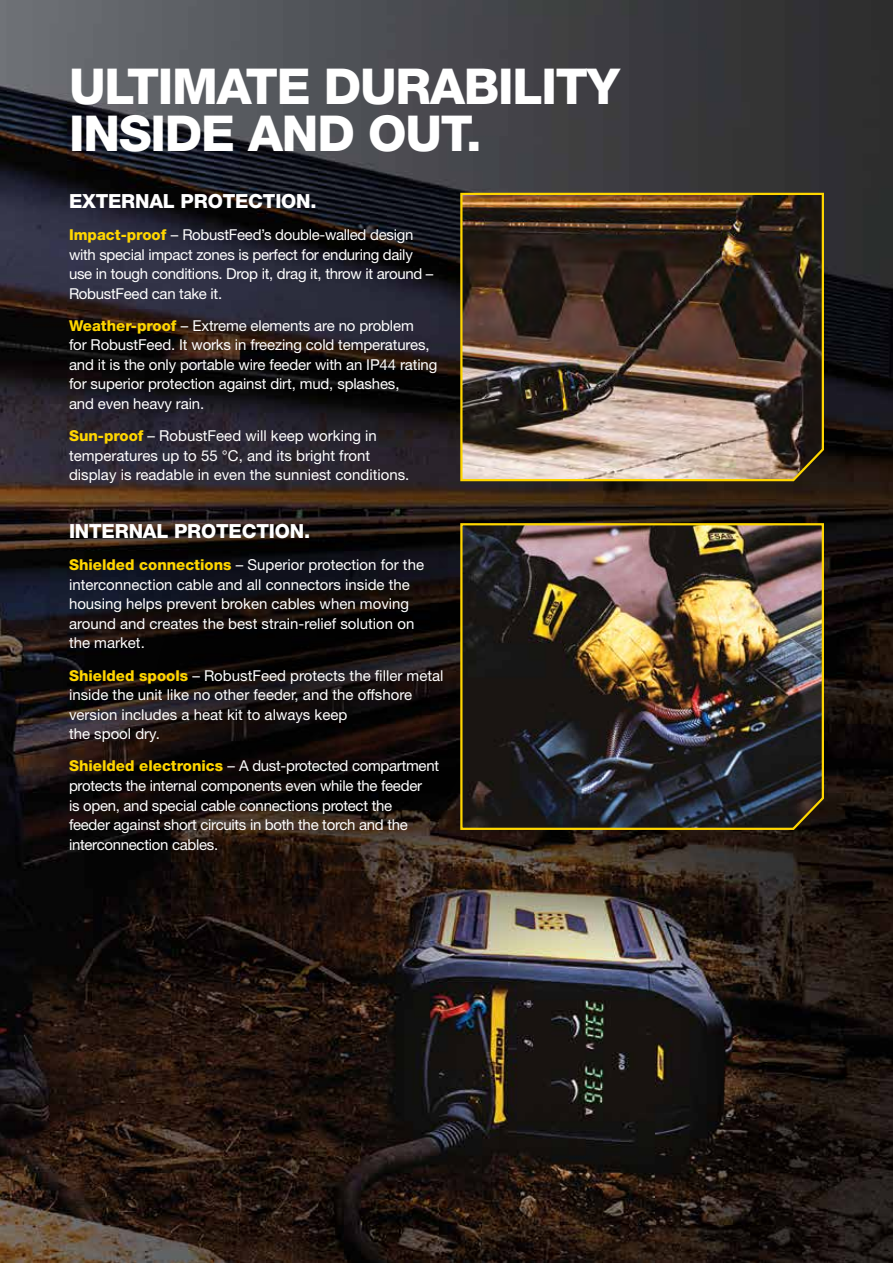
<style>
.page{position:relative;width:893px;height:1263px;background:#fff}
.page>*{position:absolute;margin:0;border:0;box-sizing:border-box;transform-origin:0 0}
.t1{font:800 49.5px/46.5px "Helvetica Neue LT Std";letter-spacing:-.025em;color:#fff}
.t2{font:800 19.5px "Helvetica Neue LT Std";letter-spacing:-.01em;color:#fff}
.t3{font:15px/19.5px "Helvetica Neue LT Std";letter-spacing:-.01em;color:#fff}
.s1{font-weight:800;color:#ffd600}
</style>
<div class="page">
<img style="left:0;top:0;width:893px;height:1263px">
<svg style="left:62px;top:474px;width:419px;height:419px;background:#160f0e"></svg>
<img style="left:459px;top:522px;width:366px;height:309px">
<img style="left:459px;top:192px;width:366px;height:290px">
<h1 class="t1" style="left:69px;top:63px;width:552px">ULTIMATE DURABILITY<br>INSIDE AND OUT.</h1>
<h2 class="t2" style="left:69px;top:189px;width:249px">EXTERNAL PROTECTION.</h2>
<p class="t3" style="left:69px;top:225px;width:366px"><span class="s1">Impact-proof</span> – RobustFeed’s double-walled design with special impact zones is perfect for enduring daily use in tough conditions. Drop it, drag it, throw it around – RobustFeed can take it.</p>
<p class="t3" style="left:69px;top:316px;width:370px"><span class="s1">Weather-proof</span> – Extreme elements are no problem<br>for RobustFeed. It works in freezing cold temperatures, and it is the only portable wire feeder with an IP44 rating for superior protection against dirt, mud, splashes,<br>and even heavy rain.</p>
<p class="t3" style="left:69px;top:426px;width:342px"><span class="s1">Sun-proof</span> – RobustFeed will keep working in temperatures up to 55 °C, and its bright front display is readable in even the sunniest conditions.</p>
<h2 class="t2" style="left:69px;top:520px;width:243px">INTERNAL PROTECTION.</h2>
<p class="t3" style="left:69px;top:555px;width:357px"><span class="s1">Shielded connections</span> – Superior protection for the interconnection cable and all connectors inside the housing helps prevent broken cables when moving around and creates the best strain-relief solution on the market.</p>
<p class="t3" style="left:69px;top:665px;width:376px"><span class="s1">Shielded spools</span> – RobustFeed protects the filler metal inside the unit like no other feeder, and the offshore version includes a heat kit to always keep<br>the spool dry.</p>
<p class="t3" style="left:69px;top:756px;width:372px"><span class="s1">Shielded electronics</span> – A dust-protected compartment protects the internal components even while the feeder<br>is open, and special cable connections protect the<br>feeder against short circuits in both the torch and the interconnection cables.</p>
</div>
